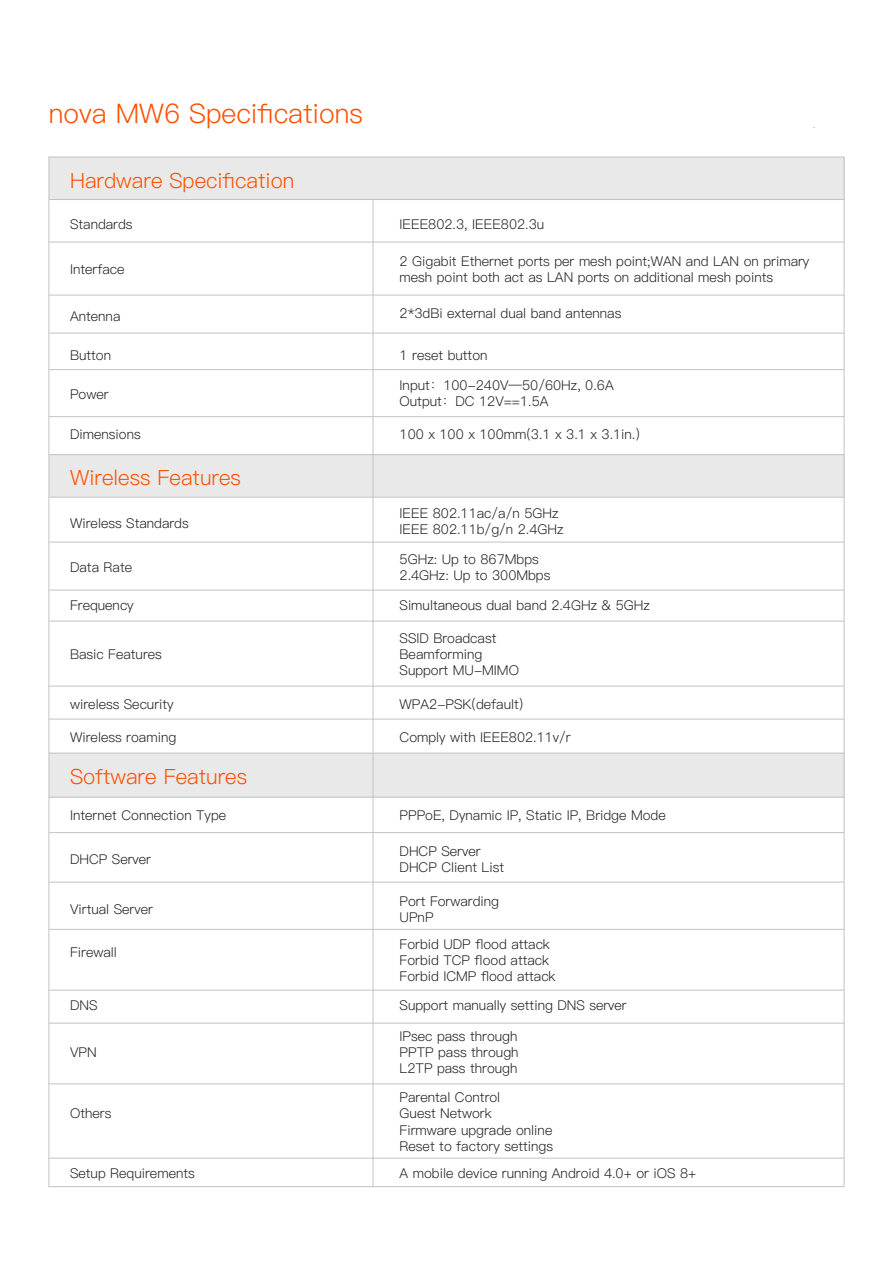
<style>
.page{position:relative;width:893px;height:1263px;background:#fff}
.page>*{position:absolute;margin:0;border:0;box-sizing:border-box;transform-origin:0 0}
.t1{font:27px "Ping Fang SC Regular";color:#ff5000}
.t2{font:21px "Ping Fang SC Regular";color:#ff5000}
.t3{font:13.5px/16.2px "Ping Fang SC Regular";color:#231f20}
</style>
<div class="page">
<div style="left:49px;top:157px;width:795px;height:43px;background:#e9e9e9"></div>
<div style="left:49px;top:455px;width:795px;height:42px;background:#e9e9e9"></div>
<div style="left:49px;top:753px;width:795px;height:44px;background:#e9e9e9"></div>
<hr style="left:49px;top:416px;width:795px;height:1px;background:#c3c3c5">
<hr style="left:49px;top:454px;width:795px;height:1px;background:#c3c3c5">
<hr style="left:49px;top:497px;width:795px;height:1px;background:#c3c3c5">
<hr style="left:49px;top:542px;width:795px;height:1px;background:#c3c3c5">
<hr style="left:49px;top:590px;width:795px;height:1px;background:#c3c3c5">
<hr style="left:49px;top:621px;width:795px;height:1px;background:#c3c3c5">
<hr style="left:49px;top:686px;width:795px;height:1px;background:#c3c3c5">
<hr style="left:49px;top:719px;width:795px;height:1px;background:#c3c3c5">
<hr style="left:49px;top:882px;width:795px;height:1px;background:#c3c3c5">
<hr style="left:49px;top:929px;width:795px;height:1px;background:#c3c3c5">
<hr style="left:49px;top:990px;width:795px;height:1px;background:#c3c3c5">
<hr style="left:49px;top:1023px;width:795px;height:1px;background:#c3c3c5">
<hr style="left:49px;top:1083px;width:795px;height:1px;background:#c3c3c5">
<hr style="left:49px;top:1158px;width:795px;height:1px;background:#c3c3c5">
<hr style="left:49px;top:832px;width:795px;height:1px;background:#c3c3c5">
<hr style="left:49px;top:797px;width:795px;height:1px;background:#c3c3c5">
<hr style="left:49px;top:753px;width:795px;height:1px;background:#c3c3c5">
<hr style="left:49px;top:369px;width:795px;height:1px;background:#c3c3c5">
<hr style="left:49px;top:333px;width:795px;height:1px;background:#c3c3c5">
<hr style="left:49px;top:295px;width:795px;height:1px;background:#c3c3c5">
<hr style="left:49px;top:242px;width:795px;height:1px;background:#c3c3c5">
<hr style="left:49px;top:199px;width:795px;height:1px;background:#c3c3c5">
<hr style="left:373px;top:199px;width:1px;height:987px;background:#c3c3c5">
<h1 class="t1" style="left:49px;top:97px;width:316px">nova MW6 Specifications</h1>
<h2 class="t2" style="left:70px;top:168px;width:226px">Hardware Specification</h2>
<p class="t3" style="left:70px;top:216px;width:64px">Standards</p>
<p class="t3" style="left:400px;top:216px;width:146px">IEEE802.3, IEEE802.3u</p>
<p class="t3" style="left:70px;top:261px;width:56px">Interface</p>
<p class="t3" style="left:400px;top:253px;width:411px">2 Gigabit Ethernet ports per mesh point;WAN and LAN on primary mesh point both act as LAN ports on additional mesh points</p>
<p class="t3" style="left:70px;top:308px;width:52px">Antenna</p>
<p class="t3" style="left:400px;top:305px;width:223px">2*3dBi external dual band antennas</p>
<p class="t3" style="left:70px;top:347px;width:43px">Button</p>
<p class="t3" style="left:400px;top:347px;width:89px">1 reset button</p>
<p class="t3" style="left:70px;top:386px;width:40px">Power</p>
<p class="t3" style="left:400px;top:377px;width:216px">Input：100-240V—50/60Hz, 0.6A<br>Output：DC 12V==1.5A</p>
<p class="t3" style="left:70px;top:426px;width:72px">Dimensions</p>
<p class="t3" style="left:400px;top:426px;width:242px">100 x 100 x 100mm(3.1 x 3.1 x 3.1in.)</p>
<h2 class="t2" style="left:70px;top:465px;width:172px">Wireless Features</h2>
<p class="t3" style="left:70px;top:515px;width:120px">Wireless Standards</p>
<p class="t3" style="left:400px;top:505px;width:165px">IEEE 802.11ac/a/n 5GHz<br>IEEE 802.11b/g/n 2.4GHz</p>
<p class="t3" style="left:70px;top:559px;width:64px">Data Rate</p>
<p class="t3" style="left:400px;top:551px;width:152px">5GHz: Up to 867Mbps<br>2.4GHz: Up to 300Mbps</p>
<p class="t3" style="left:70px;top:597px;width:65px">Frequency</p>
<p class="t3" style="left:400px;top:597px;width:252px">Simultaneous dual band 2.4GHz &amp; 5GHz</p>
<p class="t3" style="left:70px;top:646px;width:93px">Basic Features</p>
<p class="t3" style="left:400px;top:630px;width:121px">SSID Broadcast<br>Beamforming<br>Support MU-MIMO</p>
<p class="t3" style="left:70px;top:696px;width:105px">wireless Security</p>
<p class="t3" style="left:400px;top:696px;width:125px">WPA2-PSK(default)</p>
<p class="t3" style="left:70px;top:729px;width:108px">Wireless roaming</p>
<p class="t3" style="left:400px;top:729px;width:173px">Comply with IEEE802.11v/r</p>
<h2 class="t2" style="left:70px;top:764px;width:179px">Software Features</h2>
<p class="t3" style="left:70px;top:807px;width:158px">Internet Connection Type</p>
<p class="t3" style="left:400px;top:807px;width:268px">PPPoE, Dynamic IP, Static IP, Bridge Mode</p>
<p class="t3" style="left:70px;top:851px;width:83px">DHCP Server</p>
<p class="t3" style="left:400px;top:843px;width:106px">DHCP Server<br>DHCP Client List</p>
<p class="t3" style="left:70px;top:901px;width:84px">Virtual Server</p>
<p class="t3" style="left:400px;top:893px;width:101px">Port Forwarding<br>UPnP</p>
<p class="t3" style="left:70px;top:944px;width:48px">Firewall</p>
<p class="t3" style="left:400px;top:936px;width:157px">Forbid UDP flood attack<br>Forbid TCP flood attack<br>Forbid ICMP flood attack</p>
<p class="t3" style="left:70px;top:997px;width:29px">DNS</p>
<p class="t3" style="left:400px;top:997px;width:229px">Support manually setting DNS server</p>
<p class="t3" style="left:70px;top:1044px;width:28px">VPN</p>
<p class="t3" style="left:70px;top:1105px;width:43px">Others</p>
<p class="t3" style="left:400px;top:1028px;width:120px;text-align:justify">IPsec pass through PPTP pass through L2TP pass through</p>
<p class="t3" style="left:400px;top:1089px;width:155px">Parental Control<br>Guest Network<br>Firmware upgrade online<br>Reset to factory settings</p>
<p class="t3" style="left:70px;top:1165px;width:126px">Setup Requirements</p>
<p class="t3" style="left:400px;top:1165px;width:298px">A mobile device running Android 4.0+ or iOS 8+</p>
</div>
